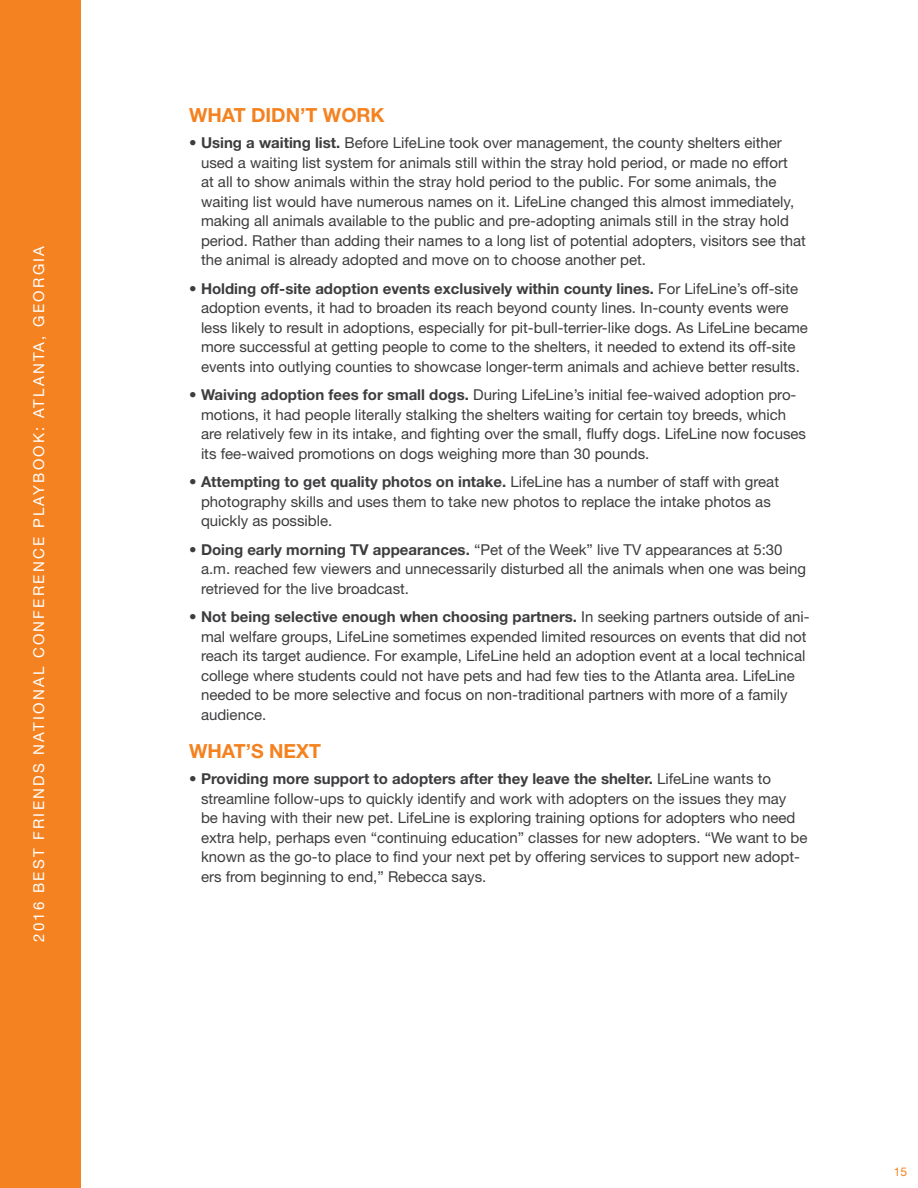
<style>
.page{position:relative;width:918px;height:1188px;background:#fff}
.page>*{position:absolute;margin:0;border:0;box-sizing:border-box;transform-origin:0 0}
.t1{font:700 19.5px "Helvetica Neue LT Std";color:#f58220}
.t2{font:15px/19.5px "Helvetica Neue LT Std";color:#3d3c3e}
.t3{font:15px "Helvetica Neue LT Std";letter-spacing:.15em;color:#fff}
.t4{font:12px "Helvetica Neue LT Std";color:#f58220}
.s1{font-weight:700}
</style>
<div class="page">
<div style="left:0;top:0;width:80px;height:1188px;background:#f58220"></div>
<p class="t3" style="left:30px;top:942px;width:698px;rotate:-90deg">2016 BEST FRIENDS NATIONAL CONFERENCE PLAYBOOK: ATLANTA, GEORGIA</p>
<h1 class="t1" style="left:189px;top:103px;width:197px">WHAT DIDN’T WORK</h1>
<p class="t2" style="left:201px;top:133px;width:606px;text-indent:-12px">• <span class="s1">Using a waiting list.</span> Before LifeLine took over management, the county shelters either used a waiting list system for animals still within the stray hold period, or made no effort<br>at all to show animals within the stray hold period to the public. For some animals, the waiting list would have numerous names on it. LifeLine changed this almost immediately, making all animals available to the public and pre-adopting animals still in the stray hold period. Rather than adding their names to a long list of potential adopters, visitors see that the animal is already adopted and move on to choose another pet.</p>
<p class="t2" style="left:201px;top:278px;width:609px;text-indent:-12px">• <span class="s1">Holding off-site adoption events exclusively within county lines.</span> For LifeLine’s off-site adoption events, it had to broaden its reach beyond county lines. In-county events were less likely to result in adoptions, especially for pit-bull-terrier-like dogs. As LifeLine became more successful at getting people to come to the shelters, it needed to extend its off-site events into outlying counties to showcase longer-term animals and achieve better results.</p>
<p class="t2" style="left:201px;top:385px;width:607px;text-indent:-12px">• <span class="s1">Waiving adoption fees for small dogs.</span> During LifeLine’s initial fee-waived adoption pro&shy;motions, it had people literally stalking the shelters waiting for certain toy breeds, which are relatively few in its intake, and fighting over the small, fluffy dogs. LifeLine now focuses its fee-waived promotions on dogs weighing more than 30 pounds.</p>
<p class="t2" style="left:201px;top:472px;width:580px;text-indent:-12px">• <span class="s1">Attempting to get quality photos on intake.</span> LifeLine has a number of staff with great photography skills and uses them to take new photos to replace the intake photos as quickly as possible.</p>
<p class="t2" style="left:201px;top:539px;width:607px;text-indent:-12px">• <span class="s1">Doing early morning TV appearances.</span> “Pet of the Week” live TV appearances at 5:30 a.m. reached few viewers and unnecessarily disturbed all the animals when one was being retrieved for the live broadcast.</p>
<p class="t2" style="left:201px;top:607px;width:610px;text-indent:-12px">• <span class="s1">Not being selective enough when choosing partners.</span> In seeking partners outside of ani&shy;mal welfare groups, LifeLine sometimes expended limited resources on events that did not reach its target audience. For example, LifeLine held an adoption event at a local technical college where students could not have pets and had few ties to the Atlanta area. LifeLine needed to be more selective and focus on non-traditional partners with more of a family audience.</p>
<h1 class="t1" style="left:189px;top:739px;width:134px">WHAT’S NEXT</h1>
<p class="t2" style="left:201px;top:769px;width:608px;text-indent:-12px">• <span class="s1">Providing more support to adopters after they leave the shelter.</span> LifeLine wants to streamline follow-ups to quickly identify and work with adopters on the issues they may<br>be having with their new pet. LifeLine is exploring training options for adopters who need extra help, perhaps even “continuing education” classes for new adopters. “We want to be known as the go-to place to find your next pet by offering services to support new adopt&shy;ers from beginning to end,” Rebecca says.</p>
<p class="t4" style="left:894px;top:1164px;width:15px">15</p>
</div>
